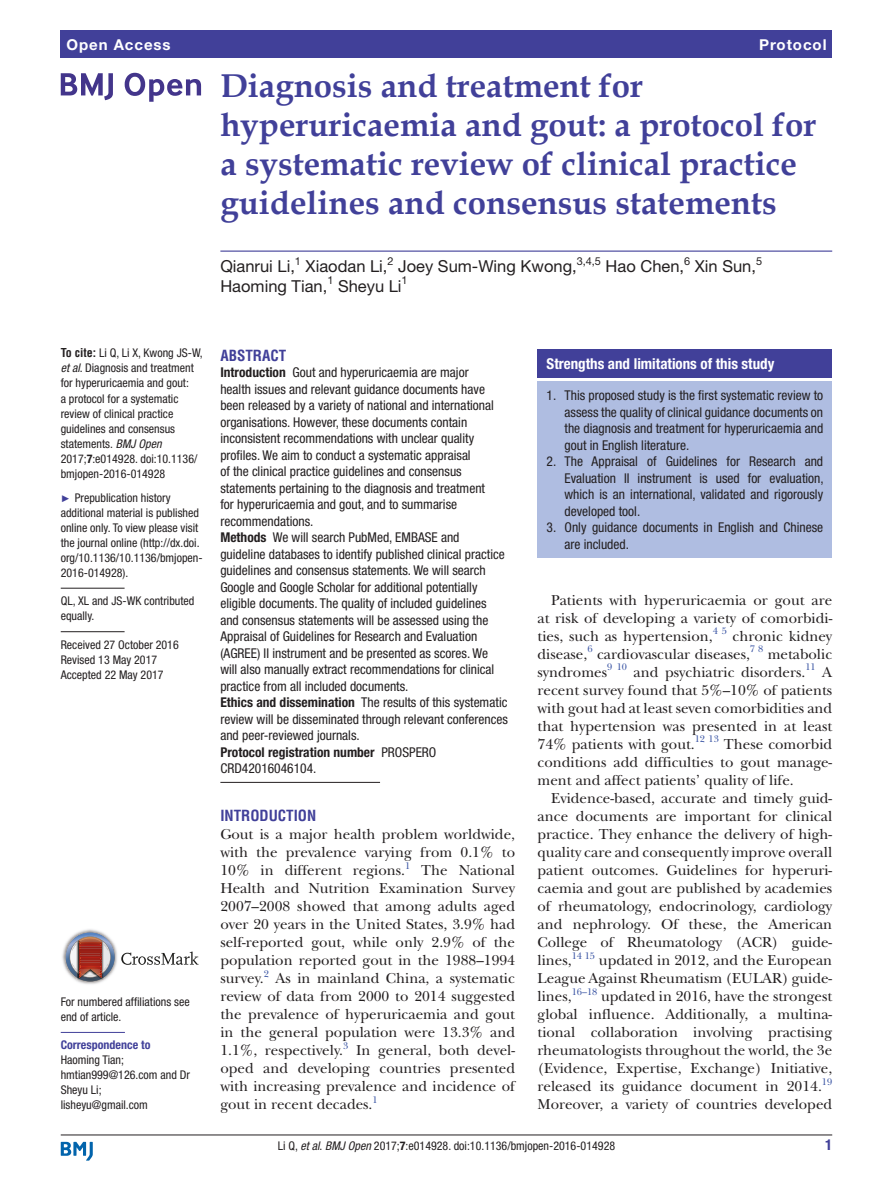
<style>
.page{position:relative;width:893px;height:1191px;background:#fff}
.page>*{position:absolute;margin:0;border:0;box-sizing:border-box;transform-origin:0 0}
.t1{font:700 33px/39px "Book Antiqua";color:#414099}
.t2{font:16.5px "Helvetica Neue LT Std";color:#231f20}
.t3{font:15px/18px "New Baskerville";color:#231f20;text-align:justify}
.t4{font:700 condensed 15px "Helvetica Neue LT Std";color:#fff}
.t5{font:700 15px "Helvetica Neue LT Std";letter-spacing:.065em;color:#fff}
.t6{font:700 condensed 15px "Helvetica LT Std";color:#414099}
.t7{font:700 condensed 15px "Helvetica";color:#414099}
.t8{font:700 condensed 15px "Helvetica Neue LT Std";color:#414099}
.t9{font:condensed 13.5px/16.5px "Helvetica Neue LT Std";color:#231f20}
.t10{font:condensed 12px/15px "Helvetica Neue LT Std";color:#231f20}
.t11{font:700 condensed 12px "Helvetica Neue LT Std";color:#414099}
.t12{font:10.95px "Helvetica Neue LT Std";color:#231f20}
.t13{font:9.9px "New Baskerville";color:#3853a3}
.s1{font-family:"Helvetica LT Std";font-weight:700}
.s2{font-style:italic}
.s3{font-weight:700}
.s4{font-family:"Arial";font-stretch:normal;font-size:9.75px;color:#414099}
</style>
<div class="page">
<hr style="left:61px;top:1134px;width:771px;height:1px;background:#231f20">
<svg style="left:61px;top:1141px;width:32px;height:19px"></svg>
<div style="left:61px;top:31px;width:771px;height:27px;background:#414099"></div>
<hr style="left:220px;top:250px;width:612px;height:2px;background:#414099">
<hr style="left:61px;top:588px;width:64px;height:1px;background:#231f20">
<hr style="left:61px;top:631px;width:64px;height:1px;background:#231f20">
<hr style="left:61px;top:1032px;width:64px;height:1px;background:#414099">
<svg style="left:61px;top:73px;width:52px;height:27px"></svg>
<svg style="left:125px;top:73px;width:76px;height:29px"></svg>
<img style="left:62px;top:929px;width:55px;height:55px">
<svg style="left:66px;top:932px;width:49px;height:49px;background:#a78689"></svg>
<svg style="left:121px;top:951px;width:78px;height:13px"></svg>
<hr style="left:220px;top:782px;width:160px;height:1px;background:#231f20">
<div style="left:538px;top:349px;width:294px;height:28px;background:#414099"></div>
<div style="left:538px;top:382px;width:294px;height:176px;background:#afbde1"></div>
<p class="t5" style="left:66px;top:35px;width:106px">Open Access</p>
<p class="t5" style="left:759px;top:35px;width:69px">Protocol</p>
<h1 class="t1" style="left:220px;top:66px;width:597px">Diagnosis and treatment for hyperuricaemia and gout: a protocol for a systematic review of clinical practice guidelines and consensus statements</h1>
<p class="t2" style="left:220px;top:257px;width:76px">Qianrui Li,</p>
<p class="t12" style="left:295px;top:254px;width:8px">1</p>
<p class="t2" style="left:306px;top:257px;width:83px">Xiaodan Li,</p>
<p class="t12" style="left:388px;top:254px;width:8px">2</p>
<p class="t2" style="left:398px;top:257px;width:180px">Joey Sum-Wing Kwong,</p>
<p class="t12" style="left:577px;top:254px;width:26px">3,4,5</p>
<p class="t2" style="left:606px;top:257px;width:80px">Hao Chen,</p>
<p class="t12" style="left:684px;top:254px;width:8px">6</p>
<p class="t2" style="left:695px;top:257px;width:63px">Xin Sun,</p>
<p class="t12" style="left:756px;top:254px;width:8px">5</p>
<p class="t2" style="left:220px;top:276px;width:108px">Haoming Tian,</p>
<p class="t12" style="left:327px;top:274px;width:8px">1</p>
<p class="t2" style="left:338px;top:276px;width:65px">Sheyu Li</p>
<p class="t12" style="left:402px;top:274px;width:8px">1</p>
<p class="t10" style="left:61px;top:346px;width:143px"><span class="s1">TO CITE:</span> Li Q, Li X, Kwong JS-W, <span class="s2">et al</span>. Diagnosis and treatment for hyperuricaemia and gout:<br>a protocol for a systematic review of clinical practice guidelines and consensus statements. <span class="s2">BMJ Open<br></span>2017;<span class="s3">7</span>:e014928. doi:10.1136/ bmjopen-2016-014928</p>
<p class="t10" style="left:61px;top:490px;width:143px"><span class="s4">►</span> Prepublication history additional material is published online only. To view please visit the journal online (http://dx.doi. org/10.1136/10.1136/bmjopen-<br>2016-014928).</p>
<p class="t10" style="left:61px;top:593px;width:135px">QL, XL and JS-WK contributed equally.</p>
<p class="t10" style="left:61px;top:637px;width:120px">Received 27 October 2016<br>Revised 13 May 2017<br>Accepted 22 May 2017</p>
<p class="t10" style="left:61px;top:994px;width:130px">For numbered affiliations see end of article.</p>
<p class="t11" style="left:61px;top:1037px;width:91px">Correspondence to</p>
<p class="t10" style="left:61px;top:1052px;width:131px">Haoming Tian; hmtian999@126.com and Dr<br>Sheyu Li; lisheyu@gmail.com</p>
<p class="t7" style="left:220px;top:346px;width:67px">ABSTRACT</p>
<p class="t9" style="left:220px;top:364px;width:289px"><span class="s3">Introduction</span> Gout and hyperuricaemia are major<br>health issues and relevant guidance documents have been released by a variety of national and international organisations. However, these documents contain inconsistent recommendations with unclear quality profiles. We aim to conduct a systematic appraisal<br>of the clinical practice guidelines and consensus statements pertaining to the diagnosis and treatment<br>for hyperuricaemia and gout, and to summarise recommendations.<br><span class="s3">Methods</span> We will search PubMed, EMBASE and guideline databases to identify published clinical practice guidelines and consensus statements. We will search Google and Google Scholar for additional potentially eligible documents. The quality of included guidelines and consensus statements will be assessed using the Appraisal of Guidelines for Research and Evaluation (AGREE) II instrument and be presented as scores. We will also manually extract recommendations for clinical practice from all included documents.<br><span class="s3">Ethics and dissemination</span> The results of this systematic review will be disseminated through relevant conferences and peer-reviewed journals.<br><span class="s3">Protocol registration number</span> PROSPERO CRD42016046104.</p>
<p class="t6" style="left:220px;top:806px;width:97px">INTRODUCTION</p>
<p class="t3" style="left:220px;top:825px;width:296px">Gout is a major health problem worldwide, with the prevalence varying from 0.1% to 10% in different regions.</p>
<p class="t13" style="left:405px;top:859px;width:7px">1</p>
<p class="t3" style="left:220px;top:861px;width:296px;text-indent:201px">The National Health and Nutrition Examination Survey 2007–2008 showed that among adults aged over 20 years in the United States, 3.9% had self-reported gout, while only 2.9% of the population reported gout in the 1988–1994 survey.</p>
<p class="t13" style="left:264px;top:967px;width:7px">2</p>
<p class="t3" style="left:220px;top:969px;width:296px;text-indent:55px">As in mainland China, a systematic review of data from 2000 to 2014 suggested the prevalence of hyperuricaemia and gout in the general population were 13.3% and 1.1%, respectively.<sup>3</sup></p>
<p class="t3" style="left:220px;top:1041px;width:296px;text-indent:136px">In general, both devel&shy;oped and developing countries presented with increasing prevalence and incidence of gout in recent decades.</p>
<p class="t13" style="left:372px;top:1093px;width:7px">1</p>
<p class="t4" style="left:547px;top:354px;width:229px">Strengths and limitations of this study</p>
<p class="t9" style="left:565px;top:387px;width:260px;text-align:justify;text-indent:-18px">1. This proposed study is the first systematic review to assess the quality of clinical guidance documents on the diagnosis and treatment for hyperuricaemia and gout in English literature.</p>
<p class="t9" style="left:565px;top:453px;width:261px;text-align:justify;text-indent:-18px">2. The Appraisal of Guidelines for Research and Evaluation II instrument is used for evaluation, which is an international, validated and rigorously developed tool.</p>
<p class="t9" style="left:565px;top:519px;width:260px;text-indent:-18px">3. Only guidance documents in English and Chinese are included.</p>
<p class="t3" style="left:538px;top:591px;width:296px;text-indent:14px">Patients with hyperuricaemia or gout are at risk of developing a variety of comorbidi&shy;ties, such as hypertension,</p>
<p class="t13" style="left:713px;top:625px;width:16px">4 5</p>
<p class="t3" style="left:733px;top:627px;width:101px">chronic kidney</p>
<p class="t13" style="left:750px;top:643px;width:15px">7 8</p>
<p class="t3" style="left:538px;top:645px;width:51px">disease,</p>
<p class="t13" style="left:587px;top:643px;width:7px">6</p>
<p class="t3" style="left:597px;top:645px;width:154px">cardiovascular diseases,</p>
<p class="t3" style="left:768px;top:645px;width:66px">metabolic</p>
<p class="t3" style="left:538px;top:663px;width:71px">syndromes</p>
<p class="t13" style="left:607px;top:661px;width:21px">9 10</p>
<p class="t3" style="left:634px;top:663px;width:173px">and psychiatric disorders.</p>
<p class="t13" style="left:805px;top:661px;width:12px">11</p>
<p class="t3" style="left:538px;top:663px;width:296px;text-indent:285px">A recent survey found that 5%–10% of patients with gout had at least seven comorbidities and that hypertension was presented in at least 74% patients with gout.</p>
<p class="t13" style="left:695px;top:733px;width:26px">12 13</p>
<p class="t3" style="left:538px;top:735px;width:296px;text-indent:186px">These comorbid conditions add difficulties to gout manage&shy;ment and affect patients’ quality of life.</p>
<p class="t3" style="left:538px;top:789px;width:296px;text-indent:14px">Evidence-based, accurate and timely guid&shy;ance documents are important for clinical practice. They enhance the delivery of high&shy;quality care and consequently improve overall patient outcomes. Guidelines for hyperuri&shy;caemia and gout are published by academies of rheumatology, endocrinology, cardiology and nephrology. Of these, the American College of Rheumatology (ACR) guide&shy;lines,<sup>14</sup> <sup>15</sup> updated in 2012, and the European League Against Rheumatism (EULAR) guide&shy;lines,<sup>16–18</sup> updated in 2016, have the strongest global influence. Additionally, a multina&shy;tional collaboration involving practising rheumatologists throughout the world, the 3e (Evidence, Expertise, Exchange) Initiative, released its guidance document in 2014.</p>
<p class="t13" style="left:822px;top:1075px;width:12px">19</p>
<p class="t3" style="left:538px;top:1095px;width:296px">Moreover, a variety of countries developed</p>
<p class="t10" style="left:278px;top:1137px;width:339px">Li Q, <span class="s2">et al</span>. <span class="s2">BMJ Open</span> 2017;<span class="s3">7</span>:e014928. doi:10.1136/bmjopen-2016-014928</p>
<p class="t8" style="left:825px;top:1135px;width:9px">1</p>
</div>
